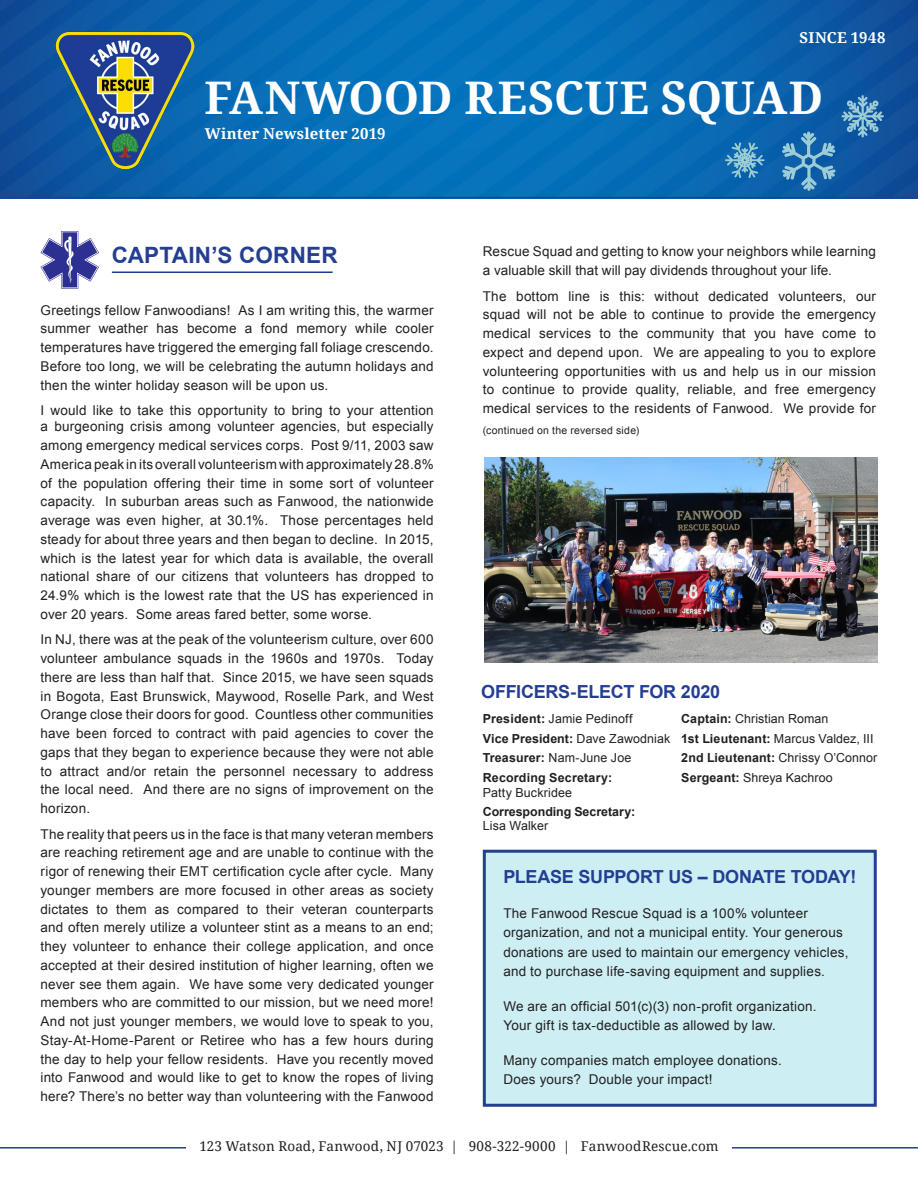
<style>
.page{position:relative;width:918px;height:1188px;background:#fff}
.page>*{position:absolute;margin:0;border:0;box-sizing:border-box;transform-origin:0 0}
.t1{font:700 45px "Noto Serif";letter-spacing:-.005em;color:#fff}
.t2{font:700 22.5px "Arial";letter-spacing:.01em;color:#243e91}
.t3{font:700 18px "Arial";letter-spacing:-.015em;color:#243e91}
.t4{font:700 15px "Noto Serif";letter-spacing:.01em;color:#fff}
.t5{font:13.5px/18.8px "Arial";letter-spacing:.015em;color:#231f20;text-align:justify}
.t6{font:13.5px "Noto Serif";letter-spacing:.015em;color:#231f20}
.t7{font:12.45px "Arial";letter-spacing:.005em;color:#231f20}
.t8{font:700 12.45px "Arial";letter-spacing:.005em;color:#231f20}
.t9{font:10.5px "Arial";letter-spacing:.025em;color:#231f20}
.s1{font-weight:700}
.s2{font-weight:400}
</style>
<div class="page">
<img style="left:0;top:0;width:918px;height:197px">
<div style="left:483px;top:850px;width:394px;height:257px;background:#cdeff4;border:3px solid #243e91"></div>
<img style="left:55px;top:31px;width:140px;height:137px">
<hr style="left:0;top:197px;width:918px;height:1px;background:#243e91">
<hr style="left:0;top:1147px;width:918px;height:2px;background:#243e91">
<div style="left:186px;top:1134px;width:546px;height:26px;background:#fff"></div>
<hr style="left:112px;top:272px;width:221px;height:1px;background:#1c3d94">
<img style="left:484px;top:458px;width:394px;height:204px">
<svg style="left:41px;top:231px;width:58px;height:58px"></svg>
<svg style="left:781px;top:95px;width:103px;height:96px;background:#256cac"></svg>
<svg style="left:725px;top:142px;width:40px;height:37px"></svg>
<p class="t4" style="left:800px;top:27px;width:87px">SINCE 1948</p>
<p class="t1" style="left:204px;top:66px;width:621px">FANWOOD RESCUE SQUAD</p>
<p class="t4" style="left:205px;top:123px;width:182px">Winter Newsletter 2019</p>
<p class="t2" style="left:112px;top:240px;width:227px">CAPTAIN’S CORNER</p>
<p class="t5" style="left:40px;top:301px;width:395px">Greetings fellow Fanwoodians! As I am writing this, the warmer summer weather has become a fond memory while cooler temperatures have triggered the emerging fall foliage crescendo.<br>Before too long, we will be celebrating the autumn holidays and then the winter holiday season will be upon us.</p>
<p class="t5" style="left:40px;top:403px;width:395px;line-height:16.2px">I would like to take this opportunity to bring to your attention a burgeoning crisis among volunteer agencies, but especially</p>
<p class="t5" style="left:40px;top:436px;width:395px">among emergency medical services corps. Post 9/11, 2003 saw America peak in its overall volunteerism with approximately 28.8% of the population offering their time in some sort of volunteer capacity. In suburban areas such as Fanwood, the nationwide average was even higher, at 30.1%. Those percentages held steady for about three years and then began to decline. In 2015, which is the latest year for which data is available, the overall national share of our citizens that volunteers has dropped to 24.9% which is the lowest rate that the US has experienced in over 20 years. Some areas fared better, some worse.</p>
<p class="t5" style="left:40px;top:630px;width:395px">In NJ, there was at the peak of the volunteerism culture, over 600 volunteer ambulance squads in the 1960s and 1970s. Today there are less than half that. Since 2015, we have seen squads in Bogota, East Brunswick, Maywood, Roselle Park, and West Orange close their doors for good. Countless other communities have been forced to contract with paid agencies to cover the gaps that they began to experience because they were not able to attract and/or retain the personnel necessary to address the local need. And there are no signs of improvement on the horizon.</p>
<p class="t5" style="left:40px;top:825px;width:395px">The reality that peers us in the face is that many veteran members are reaching retirement age and are unable to continue with the rigor of renewing their EMT certification cycle after cycle. Many younger members are more focused in other areas as society dictates to them as compared to their veteran counterparts and often merely utilize a volunteer stint as a means to an end; they volunteer to enhance their college application, and once accepted at their desired institution of higher learning, often we never see them again. We have some very dedicated younger members who are committed to our mission, but we need more!<br>And not just younger members, we would love to speak to you, Stay-At-Home-Parent or Retiree who has a few hours during the day to help your fellow residents. Have you recently moved into Fanwood and would like to get to know the ropes of living here? There’s no better way than volunteering with the Fanwood</p>
<p class="t5" style="left:483px;top:242px;width:395px">Rescue Squad and getting to know your neighbors while learning a valuable skill that will pay dividends throughout your life.</p>
<p class="t5" style="left:483px;top:287px;width:395px">The bottom line is this: without dedicated volunteers, our squad will not be able to continue to provide the emergency medical services to the community that you have come to expect and depend upon. We are appealing to you to explore volunteering opportunities with us and help us in our mission to continue to provide quality, reliable, and free emergency medical services to the residents of Fanwood. We provide for</p>
<p class="t9" style="left:483px;top:423px;width:158px">(continued on the reversed side)</p>
<p class="t3" style="left:481px;top:680px;width:240px">OFFICERS-ELECT FOR 2020</p>
<p class="t7" style="left:483px;top:711px;width:151px"><span class="s1">President:</span> Jamie Pedinoff</p>
<p class="t8" style="left:483px;top:730px;width:189px">Vice President: <span class="s2">Dave Zawodniak</span></p>
<p class="t7" style="left:483px;top:750px;width:150px"><span class="s1">Treasurer:</span> Nam-June Joe</p>
<p class="t8" style="left:483px;top:769px;width:131px">Recording Secretary:</p>
<p class="t7" style="left:483px;top:784px;width:91px">Patty Buckridee</p>
<p class="t8" style="left:483px;top:803px;width:154px">Corresponding Secretary:</p>
<p class="t7" style="left:483px;top:817px;width:67px">Lisa Walker</p>
<p class="t7" style="left:681px;top:711px;width:149px"><span class="s1">Captain:</span> Christian Roman</p>
<p class="t7" style="left:681px;top:730px;width:194px"><span class="s1">1st Lieutenant:</span> Marcus Valdez, III</p>
<p class="t7" style="left:681px;top:750px;width:197px"><span class="s1">2nd Lieutenant:</span> Chrissy O’Connor</p>
<p class="t7" style="left:681px;top:769px;width:153px"><span class="s1">Sergeant:</span> Shreya Kachroo</p>
<p class="t3" style="left:503px;top:865px;width:355px">PLEASE SUPPORT US – DONATE TODAY!</p>
<p class="t5" style="left:503px;top:903px;width:347px;line-height:19.5px;text-align:left">The Fanwood Rescue Squad is a 100% volunteer organization, and not a municipal entity. Your generous donations are used to maintain our emergency vehicles, and to purchase life-saving equipment and supplies.</p>
<p class="t5" style="left:503px;top:997px;width:315px">We are an official 501(c)(3) non-profit organization.</p>
<p class="t5" style="left:503px;top:1016px;width:274px">Your gift is tax-deductible as allowed by law.</p>
<p class="t5" style="left:503px;top:1051px;width:280px">Many companies match employee donations.</p>
<p class="t5" style="left:503px;top:1070px;width:211px">Does yours? Double your impact!</p>
<p class="t6" style="left:199px;top:1137px;width:521px">123 Watson Road, Fanwood, NJ 07023 | 908-322-9000 | FanwoodRescue.com</p>
</div>
